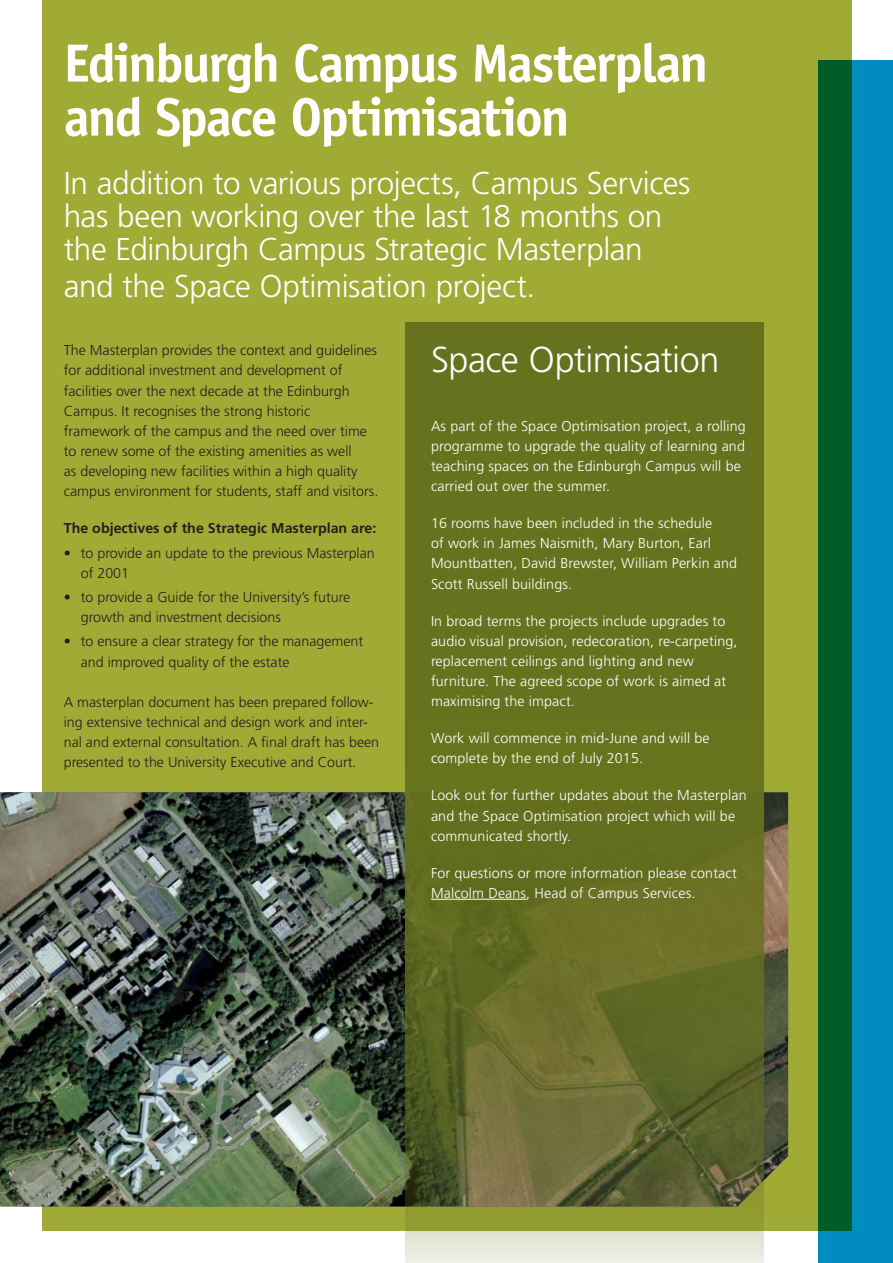
<style>
.page{position:relative;width:893px;height:1263px;background:#fff}
.page>*{position:absolute;margin:0;border:0;box-sizing:border-box;transform-origin:0 0}
.t1{font:700 54px/54px "Officina Sans Std";letter-spacing:-.04em;color:#fff}
.t2{font:300 36px "Frutiger LT Std";letter-spacing:-.015em;color:#fff}
.t3{font:300 31.5px/33px "Frutiger LT Std";letter-spacing:-.015em;color:#fff}
.t4{font:300 14.25px/20.1px "Frutiger LT Std";letter-spacing:.01em;color:#fff}
.t5{font:300 14.25px/20.1px "Frutiger LT Std";color:#231f20}
.t6{font:700 14.25px "Frutiger LT Std";color:#231f20}
</style>
<div class="page">
<div style="left:43px;top:0;width:809px;height:1230px;background:#a0ab36"></div>
<svg style="left:818px;top:61px;width:75px;height:1202px;background:#00777b"></svg>
<img style="left:0;top:792px;width:788px;height:414px">
<svg style="left:405px;top:322px;width:359px;height:941px;background:#6b7329"></svg>
<hr style="left:431px;top:899px;width:95px;height:1px;background:#fff">
<h1 class="t1" style="left:64px;top:36px;width:646px">Edinburgh Campus Masterplan and Space Optimisation</h1>
<h3 class="t3" style="left:64px;top:167px;width:628px">In addition to various projects, Campus Services has been working over the last 18 months on the Edinburgh Campus Strategic Masterplan</h3>
<h3 class="t3" style="left:64px;top:270px;width:473px">and the Space Optimisation project.</h3>
<p class="t5" style="left:64px;top:341px;width:316px">The Masterplan provides the context and guidelines for additional investment and development of facilities over the next decade at the Edinburgh Campus. It recognises the strong historic framework of the campus and the need over time to renew some of the existing amenities as well<br>as developing new facilities within a high quality campus environment for students, staff and visitors.</p>
<p class="t6" style="left:64px;top:520px;width:314px">The objectives of the Strategic Masterplan are:</p>
<p class="t5" style="left:81px;top:543px;width:296px;text-indent:-17px">• to provide an update to the previous Masterplan of 2001</p>
<p class="t5" style="left:81px;top:587px;width:271px;text-indent:-17px">• to provide a Guide for the University’s future growth and investment decisions</p>
<p class="t5" style="left:81px;top:632px;width:284px;text-indent:-17px">• to ensure a clear strategy for the management and improved quality of the estate</p>
<p class="t5" style="left:64px;top:692px;width:317px">A masterplan document has been prepared follow&shy;ing extensive technical and design work and inter&shy;nal and external consultation. A final draft has been presented to the University Executive and Court.</p>
<h2 class="t2" style="left:431px;top:340px;width:290px">Space Optimisation</h2>
<p class="t4" style="left:431px;top:416px;width:316px">As part of the Space Optimisation project, a rolling programme to upgrade the quality of learning and teaching spaces on the Edinburgh Campus will be carried out over the summer.</p>
<p class="t4" style="left:431px;top:513px;width:308px">16 rooms have been included in the schedule<br>of work in James Naismith, Mary Burton, Earl Mountbatten, David Brewster, William Perkin and Scott Russell buildings.</p>
<p class="t4" style="left:431px;top:611px;width:308px">In broad terms the projects include upgrades to audio visual provision, redecoration, re-carpeting, replacement ceilings and lighting and new furniture. The agreed scope of work is aimed at maximising the impact.</p>
<p class="t4" style="left:431px;top:728px;width:280px">Work will commence in mid-June and will be complete by the end of July 2015.</p>
<p class="t4" style="left:431px;top:786px;width:317px">Look out for further updates about the Masterplan and the Space Optimisation project which will be communicated shortly.</p>
<p class="t4" style="left:431px;top:863px;width:307px">For questions or more information please contact<br>Malcolm Deans, Head of Campus Services.</p>
</div>
